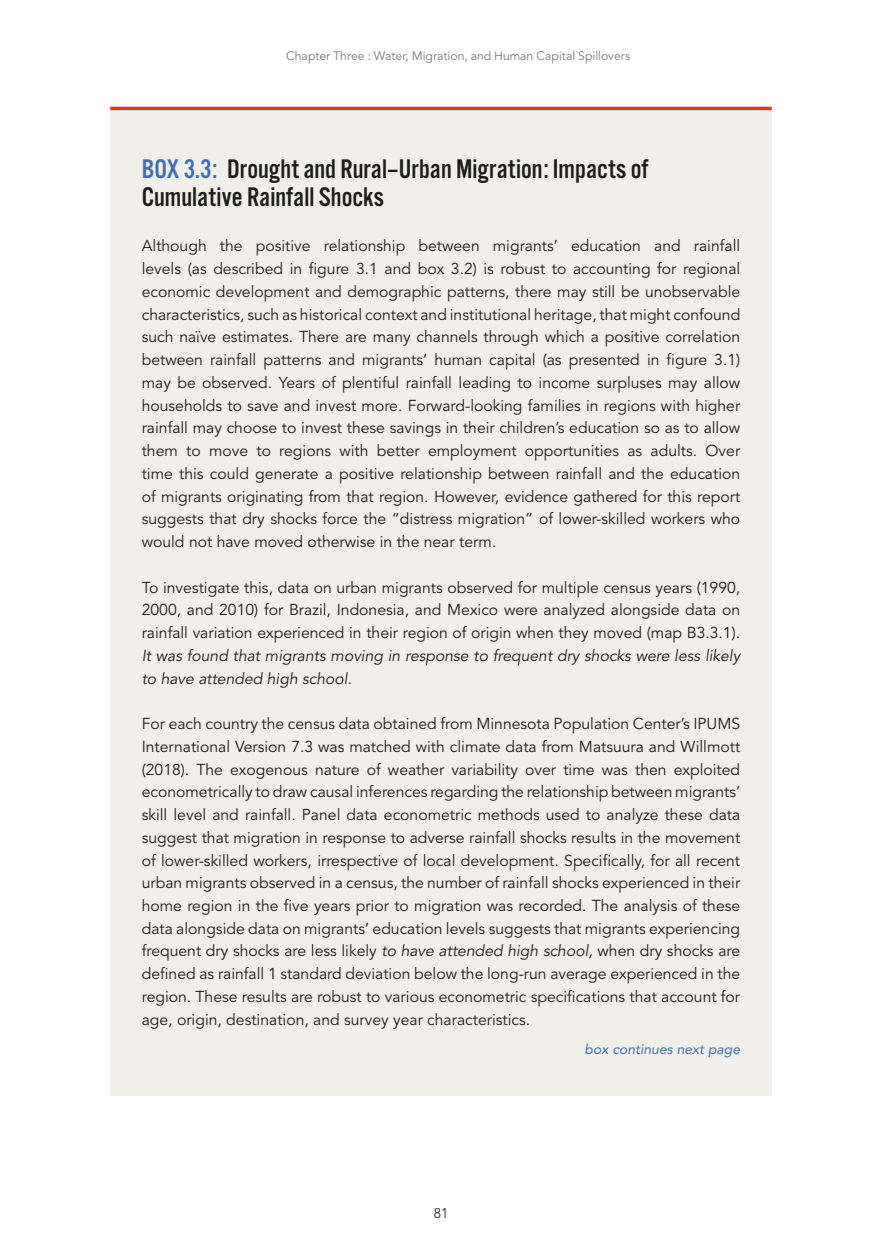
<style>
.page{position:relative;width:882px;height:1260px;background:#fff}
.page>*{position:absolute;margin:0;border:0;box-sizing:border-box;transform-origin:0 0}
.t1{font:28px/28px "Alternate Got No 3 D";color:#1d1d1b}
.t2{font:15.75px/22.8px "Avenir LT Std";color:#1d1d1b;text-align:justify}
.t3{font:italic 15.75px/22.8px "Avenir LT Std";color:#1d1d1b}
.t4{font:italic 14px "Avenir LT Std";color:#426eaf}
.t5{font:300 14px "Avenir LT Std";color:#1d1d1b}
.t6{font:12.25px "Avenir LT Std";color:#7a7979}
.s1{color:#426eaf}
.s2{font-style:normal}
.s3{font-style:italic}
</style>
<div class="page">
<div style="left:110px;top:110px;width:662px;height:986px;background:#f0efea"></div>
<hr style="left:110px;top:107px;width:662px;height:3px;background:#d73c16">
<p class="t6" style="left:286px;top:48px;width:346px">Chapter Three : Water, Migration, and Human Capital Spillovers</p>
<h1 class="t1" style="left:142px;top:155px;width:508px"><span class="s1">BOX 3.3:</span> Drought and Rural–Urban Migration: Impacts of<br>Cumulative Rainfall Shocks</h1>
<p class="t2" style="left:142px;top:235px;width:600px">Although the positive relationship between migrants’ education and rainfall levels (as described in figure 3.1 and box 3.2) is robust to accounting for regional economic development and demographic patterns, there may still be unobservable characteristics, such as historical context and institutional heritage, that might confound such naïve estimates. There are many channels through which a positive correlation between rainfall patterns and migrants’ human capital (as presented in figure 3.1) may be observed. Years of plentiful rainfall leading to income surpluses may allow households to save and invest more. Forward-looking families in regions with higher rainfall may choose to invest these savings in their children’s education so as to allow them to move to regions with better employment opportunities as adults. Over time this could generate a positive relationship between rainfall and the education of migrants originating from that region. However, evidence gathered for this report suggests that dry shocks force the “distress migration” of lower-skilled workers who would not have moved otherwise in the near term.</p>
<p class="t2" style="left:142px;top:576px;width:600px">To investigate this, data on urban migrants observed for multiple census years (1990, 2000, and 2010) for Brazil, Indonesia, and Mexico were analyzed alongside data on rainfall variation experienced in their region of origin when they moved (map B3.3.1).</p>
<p class="t3" style="left:142px;top:644px;width:600px">It was found that migrants moving in response to frequent dry shocks were less likely to have attended high school<span class="s2">.</span></p>
<p class="t2" style="left:142px;top:713px;width:600px">For each country the census data obtained from Minnesota Population Center’s IPUMS International Version 7.3 was matched with climate data from Matsuura and Willmott (2018). The exogenous nature of weather variability over time was then exploited econometrically to draw causal inferences regarding the relationship between migrants’ skill level and rainfall. Panel data econometric methods used to analyze these data suggest that migration in response to adverse rainfall shocks results in the movement of lower-skilled workers, irrespective of local development. Specifically, for all recent urban migrants observed in a census, the number of rainfall shocks experienced in their home region in the five years prior to migration was recorded. The analysis of these data alongside data on migrants’ education levels suggests that migrants experiencing frequent dry shocks are less likely <span class="s3">to have attended high school,</span> when dry shocks are defined as rainfall 1 standard deviation below the long-run average experienced in the region. These results are robust to various econometric specifications that account for age, origin, destination, and survey year characteristics.</p>
<p class="t4" style="left:585px;top:1041px;width:157px">box continues next page</p>
<p class="t5" style="left:434px;top:1205px;width:16px">81</p>
</div>
